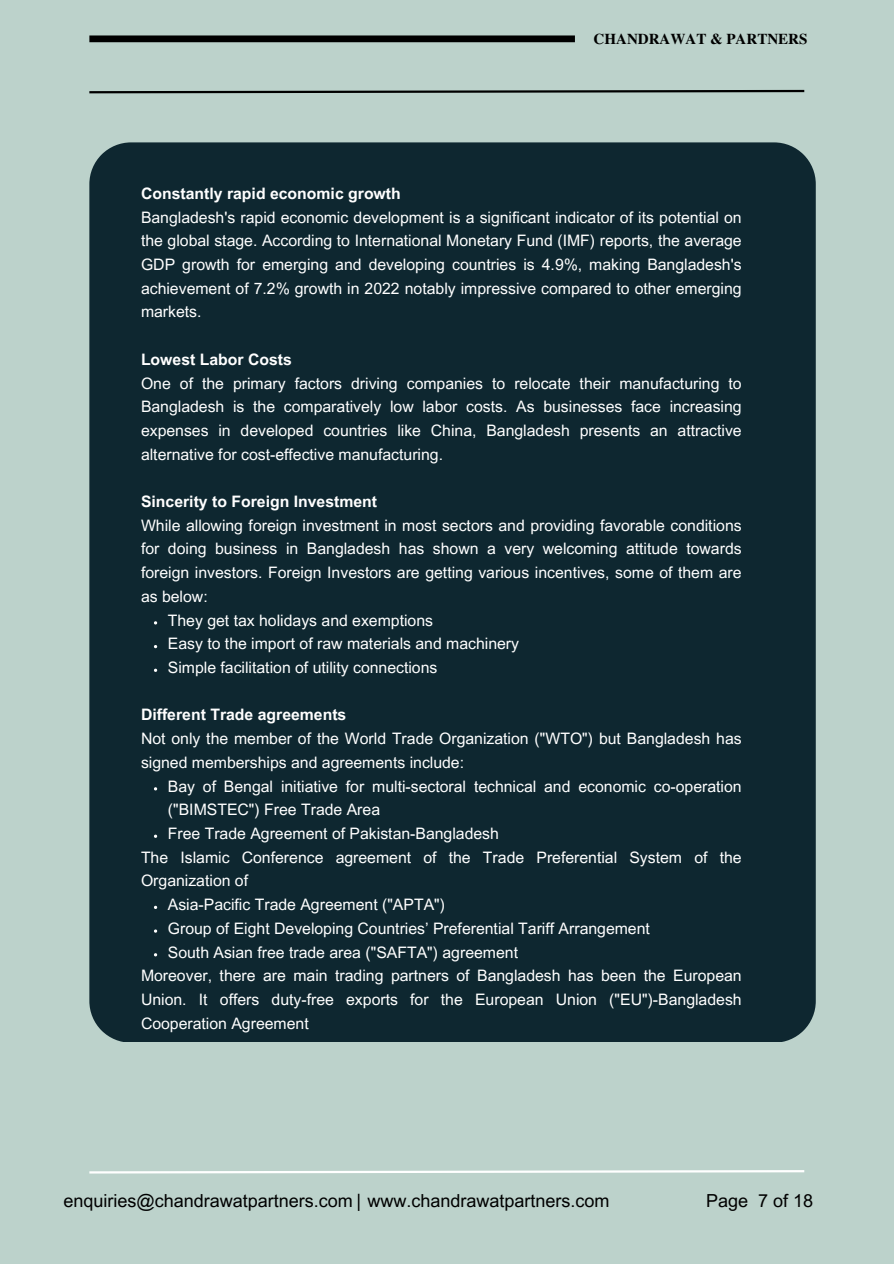
<style>
.page{position:relative;width:894px;height:1264px;background:#fff}
.page>*{position:absolute;margin:0;border:0;box-sizing:border-box;transform-origin:0 0}
.t1{font:18px "Arial MT Pro";color:#000}
.t2{font:15.75px/23.7px "Arial MT Pro";color:#fff;text-align:justify}
.t3{font:700 15.75px "Arial MT Pro";color:#fff}
.t4{font:700 15px "Te X Gyre Termes";color:#000}
</style>
<div class="page">
<div style="left:0;top:0;width:893px;height:1263px;background:#bcd2cb"></div>
<div style="left:89px;top:142px;width:726px;height:899px;background:#0e2730"></div>
<svg style="left:154px;top:668px;width:3px;height:4px"></svg>
<svg style="left:154px;top:905px;width:3px;height:4px"></svg>
<svg style="left:89px;top:89px;width:716px;height:5px"></svg>
<svg style="left:89px;top:1170px;width:716px;height:4px"></svg>
<div style="left:89px;top:35px;width:485px;height:7px;background:#000"></div>
<p class="t4" style="left:593px;top:28px;width:215px">CHANDRAWAT &amp; PARTNERS</p>
<p class="t3" style="left:141px;top:187px;width:261px">Constantly rapid economic growth</p>
<h2 class="t2" style="left:141px;top:207px;width:602px">Bangladesh's rapid economic development is a significant indicator of its potential on the global stage. According to International Monetary Fund (IMF) reports, the average GDP growth for emerging and developing countries is 4.9%, making Bangladesh's achievement of 7.2% growth in 2022 notably impressive compared to other emerging markets.</h2>
<p class="t3" style="left:141px;top:353px;width:152px">Lowest Labor Costs</p>
<p class="t2" style="left:141px;top:373px;width:602px">One of the primary factors driving companies to relocate their manufacturing to Bangladesh is the comparatively low labor costs. As businesses face increasing expenses in developed countries like China, Bangladesh presents an attractive alternative for cost-effective manufacturing.</p>
<p class="t3" style="left:141px;top:495px;width:237px">Sincerity to Foreign Investment</p>
<p class="t2" style="left:141px;top:515px;width:602px">While allowing foreign investment in most sectors and providing favorable conditions for doing business in Bangladesh has shown a very welcoming attitude towards foreign investors. Foreign Investors are getting various incentives, some of them are as below:</p>
<p class="t2" style="left:168px;top:610px;width:266px">They get tax holidays and exemptions</p>
<p class="t2" style="left:168px;top:634px;width:352px">Easy to the import of raw materials and machinery</p>
<p class="t2" style="left:168px;top:657px;width:271px">Simple facilitation of utility connections</p>
<p class="t3" style="left:141px;top:709px;width:207px">Different Trade agreements</p>
<p class="t2" style="left:141px;top:728px;width:602px">Not only the member of the World Trade Organization ("WTO") but Bangladesh has signed memberships and agreements include:</p>
<p class="t2" style="left:168px;top:776px;width:575px">Bay of Bengal initiative for multi-sectoral technical and economic co-operation ("BIMSTEC") Free Trade Area</p>
<p class="t2" style="left:168px;top:823px;width:332px">Free Trade Agreement of Pakistan-Bangladesh</p>
<p class="t2" style="left:141px;top:847px;width:602px">The Islamic Conference agreement of the Trade Preferential System of the<br>Organization of</p>
<p class="t2" style="left:168px;top:894px;width:279px">Asia-Pacific Trade Agreement ("APTA")</p>
<p class="t2" style="left:168px;top:918px;width:483px">Group of Eight Developing Countries’ Preferential Tariff Arrangement</p>
<p class="t2" style="left:168px;top:942px;width:351px">South Asian free trade area ("SAFTA") agreement</p>
<p class="t2" style="left:141px;top:965px;width:602px">Moreover, there are main trading partners of Bangladesh has been the European Union. It offers duty-free exports for the European Union ("EU")-Bangladesh Cooperation Agreement</p>
<p class="t1" style="left:63px;top:1193px;width:547px">enquiries@chandrawatpartners.com | www.chandrawatpartners.com</p>
<p class="t1" style="left:705px;top:1193px;width:109px">Page 7 of 18</p>
</div>
